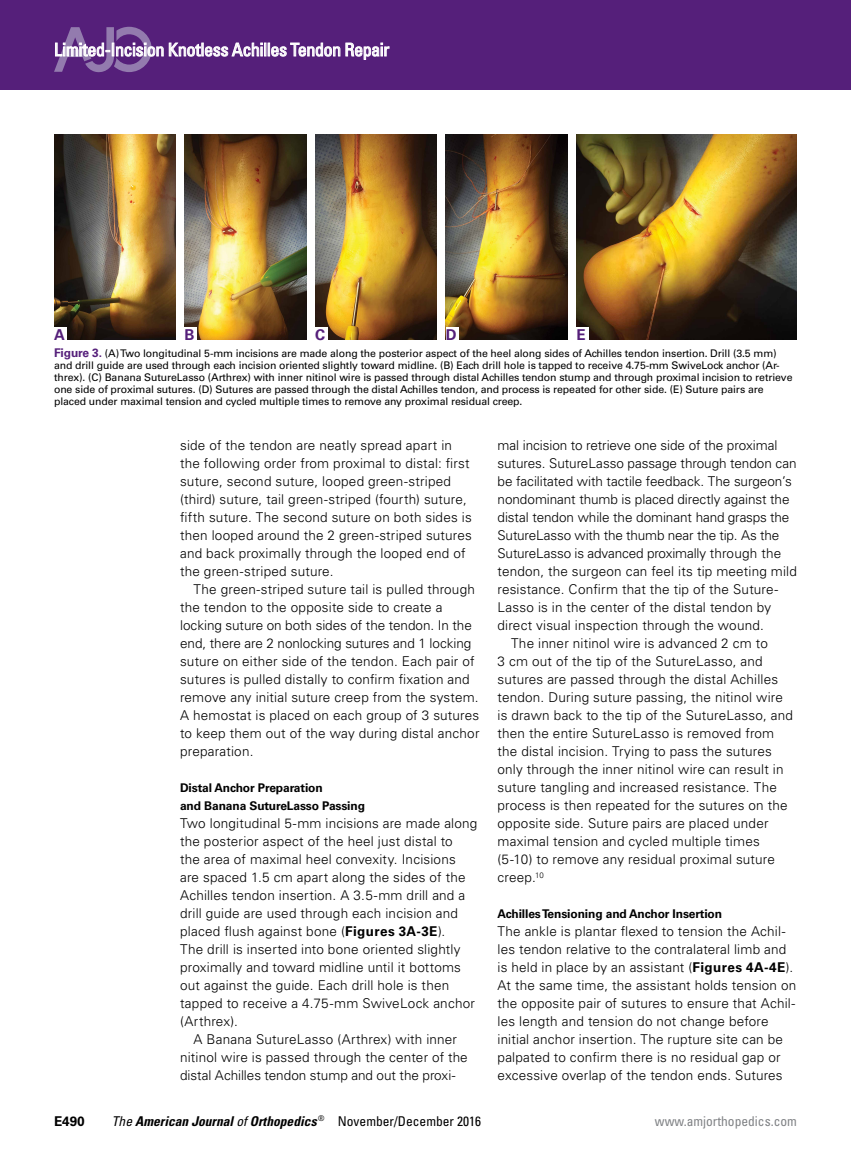
<style>
.page{position:relative;width:851px;height:1161px;background:#fff}
.page>*{position:absolute;margin:0;border:0;box-sizing:border-box;transform-origin:0 0}
.t1{font:condensed 18px "Univers LT Std";letter-spacing:-.02em;color:#fff}
.t2{font:700 15px "Univers LT Std";color:#551f7a}
.t3{font:300 13.5px/18px "Univers LT Std";letter-spacing:.015em;color:#000}
.t4{font:300 13.5px "Univers LT Std";letter-spacing:-.005em;color:#000}
.t5{font:italic 700 condensed 13.5px "Univers LT Std";color:#000}
.t6{font:300 13.5px "Univers LT Std";letter-spacing:-.01em;color:#000}
.t7{font:300 13.5px "Univers LT Std";letter-spacing:-.015em;color:#000}
.t8{font:condensed 13.5px "Univers LT Std";color:#808285}
.t9{font:700 13.5px "Univers LT Std";color:#000}
.t10{font:700 12px/18px "Univers LT Std";letter-spacing:-.01em;color:#000}
.t11{font:10.5px/12px "Univers LT Std";letter-spacing:-.01em;color:#000}
.s1{font-weight:700;font-size:12px;color:#551f7a}
.s2{font-weight:700}
.s3{font-weight:400}
.s4{font-weight:400;font-style:normal}
</style>
<div class="page">
<div style="left:0;top:0;width:850px;height:90px;background:#551f7a"></div>
<svg style="left:54px;top:27px;width:335px;height:46px"></svg>
<img style="left:54px;top:134px;width:122px;height:206px">
<img style="left:184px;top:134px;width:122px;height:206px">
<img style="left:315px;top:134px;width:121px;height:206px">
<img style="left:446px;top:134px;width:121px;height:206px">
<img style="left:576px;top:134px;width:220px;height:206px">
<div style="left:54px;top:327px;width:13px;height:13px;background:#fff"></div>
<div style="left:184px;top:327px;width:13px;height:13px;background:#fff"></div>
<div style="left:315px;top:327px;width:13px;height:13px;background:#fff"></div>
<div style="left:446px;top:327px;width:12px;height:13px;background:#fff"></div>
<div style="left:576px;top:327px;width:13px;height:13px;background:#fff"></div>
<h1 class="t1" style="left:54px;top:38px;width:337px">Limited-Incision Knotless Achilles Tendon Repair</h1>
<p class="t2" style="left:54px;top:326px;width:12px">A</p>
<p class="t2" style="left:184px;top:326px;width:12px">B</p>
<p class="t2" style="left:315px;top:326px;width:12px">C</p>
<p class="t2" style="left:446px;top:326px;width:12px">D</p>
<p class="t2" style="left:576px;top:326px;width:11px">E</p>
<p class="t11" style="left:54px;top:348px;width:740px"><span class="s1">Figure 3.</span> (A) Two longitudinal 5-mm incisions are made along the posterior aspect of the heel along sides of Achilles tendon insertion. Drill (3.5 mm) and drill guide are used through each incision oriented slightly toward midline. (B) Each drill hole is tapped to receive 4.75-mm SwiveLock anchor (Ar&shy;threx). (C) Banana SutureLasso (Arthrex) with inner nitinol wire is passed through distal Achilles tendon stump and through proximal incision to retrieve one side of proximal sutures. (D) Sutures are passed through the distal Achilles tendon, and process is repeated for other side. (E) Suture pairs are placed under maximal tension and cycled multiple times to remove any proximal residual creep.</p>
<p class="t3" style="left:180px;top:436px;width:293px">side of the tendon are neatly spread apart in the following order from proximal to distal: first suture, second suture, looped green-striped (third) suture, tail green-striped (fourth) suture, fifth suture. The second suture on both sides is then looped around the 2 green-striped sutures and back proximally through the looped end of the green-striped suture.</p>
<p class="t3" style="left:180px;top:580px;width:301px;text-indent:14px">The green-striped suture tail is pulled through the tendon to the opposite side to create a locking suture on both sides of the tendon. In the end, there are 2 nonlocking sutures and 1 locking suture on either side of the tendon. Each pair of sutures is pulled distally to confirm fixation and remove any initial suture creep from the system.<br>A hemostat is placed on each group of 3 sutures to keep them out of the way during distal anchor preparation.</p>
<p class="t10" style="left:180px;top:779px;width:186px">Distal Anchor Preparation<br>and Banana SutureLasso Passing</p>
<p class="t3" style="left:180px;top:814px;width:299px">Two longitudinal 5-mm incisions are made along</p>
<p class="t3" style="left:180px;top:832px;width:274px">the posterior aspect of the heel just distal to</p>
<p class="t3" style="left:180px;top:850px;width:277px">the area of maximal heel convexity. Incisions</p>
<p class="t3" style="left:180px;top:868px;width:287px">are spaced 1.5 cm apart along the sides of the</p>
<p class="t3" style="left:180px;top:886px;width:287px">Achilles tendon insertion. A 3.5-mm drill and a</p>
<p class="t3" style="left:180px;top:904px;width:279px">drill guide are used through each incision and</p>
<p class="t3" style="left:180px;top:922px;width:267px">placed flush against bone (<span class="s2">Figures 3A-3E</span>).</p>
<p class="t3" style="left:180px;top:940px;width:282px">The drill is inserted into bone oriented slightly</p>
<p class="t3" style="left:180px;top:958px;width:282px">proximally and toward midline until it bottoms</p>
<p class="t3" style="left:180px;top:976px;width:270px">out against the guide. Each drill hole is then</p>
<p class="t3" style="left:180px;top:994px;width:296px">tapped to receive a 4.75-mm SwiveLock anchor</p>
<p class="t3" style="left:180px;top:1012px;width:59px">(Arthrex).</p>
<p class="t3" style="left:194px;top:1030px;width:265px">A Banana SutureLasso (Arthrex) with inner</p>
<p class="t3" style="left:180px;top:1048px;width:289px">nitinol wire is passed through the center of the</p>
<p class="t4" style="left:180px;top:1067px;width:277px">distal Achilles tendon stump and out the proxi-</p>
<p class="t4" style="left:497px;top:437px;width:281px">mal incision to retrieve one side of the proximal</p>
<p class="t4" style="left:497px;top:455px;width:300px">sutures. SutureLasso passage through tendon can</p>
<p class="t3" style="left:497px;top:472px;width:296px">be facilitated with tactile feedback. The surgeon’s</p>
<p class="t4" style="left:497px;top:491px;width:293px">nondominant thumb is placed directly against the</p>
<p class="t4" style="left:497px;top:509px;width:293px">distal tendon while the dominant hand grasps the</p>
<p class="t7" style="left:497px;top:527px;width:283px">SutureLasso with the thumb near the tip. As the</p>
<p class="t6" style="left:497px;top:545px;width:285px">SutureLasso is advanced proximally through the</p>
<p class="t3" style="left:497px;top:562px;width:301px">tendon, the surgeon can feel its tip meeting mild</p>
<p class="t3" style="left:497px;top:580px;width:282px">resistance. Confirm that the tip of the Suture-</p>
<p class="t3" style="left:497px;top:598px;width:275px">Lasso is in the center of the distal tendon by</p>
<p class="t3" style="left:497px;top:616px;width:268px">direct visual inspection through the wound.</p>
<p class="t3" style="left:511px;top:634px;width:258px">The inner nitinol wire is advanced 2 cm to</p>
<p class="t3" style="left:497px;top:652px;width:267px">3 cm out of the tip of the SutureLasso, and</p>
<p class="t3" style="left:497px;top:670px;width:282px">sutures are passed through the distal Achilles</p>
<p class="t3" style="left:497px;top:688px;width:287px">tendon. During suture passing, the nitinol wire</p>
<p class="t3" style="left:497px;top:706px;width:297px">is drawn back to the tip of the SutureLasso, and</p>
<p class="t3" style="left:497px;top:724px;width:278px">then the entire SutureLasso is removed from</p>
<p class="t3" style="left:497px;top:742px;width:276px">the distal incision. Trying to pass the sutures</p>
<p class="t3" style="left:497px;top:760px;width:287px">only through the inner nitinol wire can result in</p>
<p class="t3" style="left:497px;top:778px;width:281px">suture tangling and increased resistance. The</p>
<p class="t3" style="left:497px;top:796px;width:291px">process is then repeated for the sutures on the</p>
<p class="t3" style="left:497px;top:814px;width:272px">opposite side. Suture pairs are placed under</p>
<p class="t3" style="left:497px;top:832px;width:264px">maximal tension and cycled multiple times</p>
<p class="t3" style="left:497px;top:850px;width:279px">(5-10) to remove any residual proximal suture</p>
<p class="t3" style="left:497px;top:868px;width:48px">creep.<sup>10</sup></p>
<p class="t10" style="left:497px;top:905px;width:226px">Achilles Tensioning and Anchor Insertion</p>
<p class="t3" style="left:497px;top:922px;width:300px">The ankle is plantar flexed to tension the Achil&shy;les tendon relative to the contralateral limb and is held in place by an assistant (<span class="s2">Figures 4A-4E</span>).<br>At the same time, the assistant holds tension on the opposite pair of sutures to ensure that Achil&shy;les length and tension do not change before initial anchor insertion. The rupture site can be palpated to confirm there is no residual gap or excessive overlap of the tendon ends. Sutures</p>
<p class="t9" style="left:54px;top:1113px;width:32px">E490</p>
<p class="t5" style="left:112px;top:1113px;width:371px"><span class="s3">The</span> American Journal <span class="s3">of</span> Orthopedics <sup>®</sup> <span class="s4">November/December 2016</span></p>
<p class="t8" style="left:655px;top:1112px;width:143px">www.amjorthopedics.com</p>
</div>
